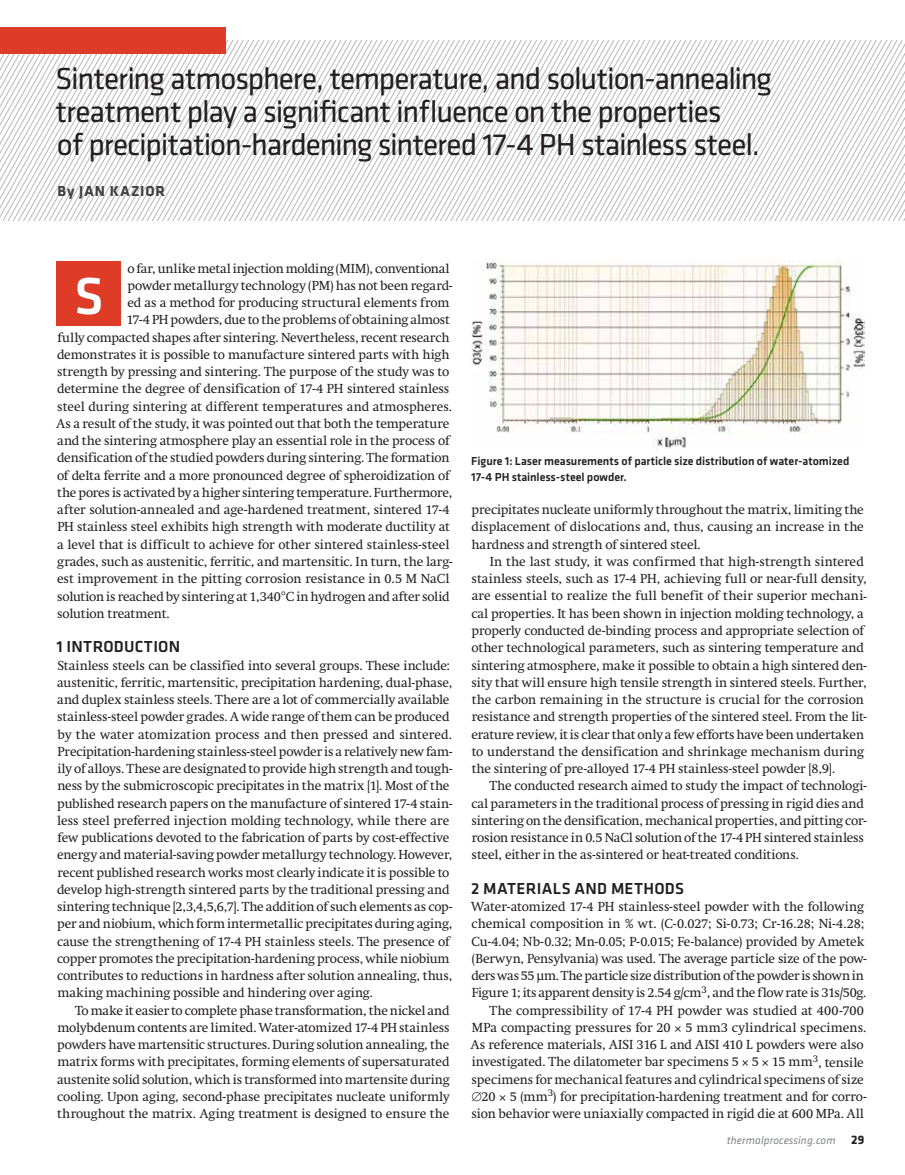
<style>
.page{position:relative;width:905px;height:1175px;background:#fff}
.page>*{position:absolute;margin:0;border:0;box-sizing:border-box;transform-origin:0 0}
.t1{font:500 54px "Klavika Basic";color:#fff}
.t2{font:31.5px/33px "Klavika Basic";letter-spacing:-.035em;color:#231f20}
.t3{font:500 16.5px "Klavika Basic";letter-spacing:.015em;color:#231f20}
.t4{font:700 15px "Klavika Basic";letter-spacing:.07em;color:#414042}
.t5{font:12.9px/17.2px "Swift";letter-spacing:-.005em;color:#231f20}
.t6{font:500 12px/15px "Klavika Basic";letter-spacing:-.005em;color:#231f20}
.t7{font:italic 11.25px "Klavika Basic";letter-spacing:.01em;color:#808285}
.s1{font-weight:700;font-style:normal;font-size:12.75px;color:#231f20}
</style>
<div class="page">
<svg style="left:1px;top:41px;width:903px;height:180px"></svg>
<div style="left:0;top:27px;width:225px;height:27px;background:#df3c28"></div>
<img style="left:0;top:58px;width:1px;height:160px">
<div style="left:57px;top:262px;width:64px;height:64px;background:#df3c28"></div>
<img style="left:471px;top:261px;width:393px;height:187px">
<h2 class="t2" style="left:55px;top:61px;width:718px">Sintering atmosphere, temperature, and solution-annealing treatment play a significant influence on the properties<br>of precipitation-hardening sintered 17-4 PH stainless steel.</h2>
<p class="t4" style="left:58px;top:180px;width:109px">By JAN KAZIOR</p>
<p class="t5" style="left:127px;top:259px;width:323px">o far, unlike metal injection molding (MIM), conventional</p>
<p class="t5" style="left:127px;top:277px;width:326px">powder metallurgy technology (PM) has not been regard-</p>
<p class="t5" style="left:127px;top:294px;width:324px">ed as a method for producing structural elements from</p>
<p class="t5" style="left:126px;top:311px;width:325px">17-4 PH powders, due to the problems of obtaining almost</p>
<p class="t5" style="left:57px;top:328px;width:394px">fully compacted shapes after sintering. Nevertheless, recent research</p>
<p class="t5" style="left:57px;top:346px;width:394px">demonstrates it is possible to manufacture sintered parts with high</p>
<p class="t5" style="left:57px;top:363px;width:393px">strength by pressing and sintering. The purpose of the study was to</p>
<p class="t5" style="left:57px;top:380px;width:394px">determine the degree of densification of 17-4 PH sintered stainless</p>
<p class="t5" style="left:57px;top:397px;width:396px">steel during sintering at different temperatures and atmospheres.</p>
<p class="t5" style="left:56px;top:415px;width:394px">As a result of the study, it was pointed out that both the temperature</p>
<p class="t5" style="left:57px;top:432px;width:394px">and the sintering atmosphere play an essential role in the process of</p>
<p class="t5" style="left:57px;top:449px;width:394px">densification of the studied powders during sintering. The formation</p>
<p class="t5" style="left:57px;top:466px;width:394px">of delta ferrite and a more pronounced degree of spheroidization of</p>
<p class="t5" style="left:57px;top:484px;width:396px">the pores is activated by a higher sintering temperature. Furthermore,</p>
<p class="t5" style="left:57px;top:501px;width:394px">after solution-annealed and age-hardened treatment, sintered 17-4</p>
<p class="t5" style="left:57px;top:518px;width:394px">PH stainless steel exhibits high strength with moderate ductility at</p>
<p class="t5" style="left:57px;top:535px;width:393px">a level that is difficult to achieve for other sintered stainless-steel</p>
<p class="t5" style="left:57px;top:553px;width:397px">grades, such as austenitic, ferritic, and martensitic. In turn, the larg-</p>
<p class="t5" style="left:57px;top:570px;width:394px">est improvement in the pitting corrosion resistance in 0.5 M NaCl</p>
<p class="t5" style="left:57px;top:587px;width:394px">solution is reached by sintering at 1,340°C in hydrogen and after solid</p>
<p class="t5" style="left:57px;top:604px;width:114px">solution treatment.</p>
<p class="t3" style="left:56px;top:635px;width:125px">1 INTRODUCTION</p>
<p class="t5" style="left:57px;top:656px;width:397px">Stainless steels can be classified into several groups. These include: austenitic, ferritic, martensitic, precipitation hardening, dual-phase, and duplex stainless steels. There are a lot of commercially available stainless-steel powder grades. A wide range of them can be produced by the water atomization process and then pressed and sintered.<br>Precipitation-hardening stainless-steel powder is a relatively new fam&shy;ily of alloys. These are designated to provide high strength and tough&shy;ness by the submicroscopic precipitates in the matrix [1]. Most of the published research papers on the manufacture of sintered 17-4 stain&shy;less steel preferred injection molding technology, while there are few publications devoted to the fabrication of parts by cost-effective energy and material-saving powder metallurgy technology. However, recent published research works most clearly indicate it is possible to develop high-strength sintered parts by the traditional pressing and sintering technique [2,3,4,5,6,7]. The addition of such elements as cop&shy;per and niobium, which form intermetallic precipitates during aging, cause the strengthening of 17-4 PH stainless steels. The presence of copper promotes the precipitation-hardening process, while niobium contributes to reductions in hardness after solution annealing, thus, making machining possible and hindering over aging.</p>
<p class="t5" style="left:57px;top:1001px;width:394px;text-align:justify;text-indent:18px">To make it easier to complete phase transformation, the nickel and molybdenum contents are limited. Water-atomized 17-4 PH stainless powders have martensitic structures. During solution annealing, the matrix forms with precipitates, forming elements of supersaturated austenite solid solution, which is transformed into martensite during cooling. Upon aging, second-phase precipitates nucleate uniformly throughout the matrix. Aging treatment is designed to ensure the</p>
<h1 class="t1" style="left:74px;top:259px;width:31px">S</h1>
<p class="t6" style="left:471px;top:454px;width:380px">Figure 1: Laser measurements of particle size distribution of water-atomized<br>17-4 PH stainless-steel powder.</p>
<p class="t5" style="left:471px;top:501px;width:394px;text-align:justify">precipitates nucleate uniformly throughout the matrix, limiting the displacement of dislocations and, thus, causing an increase in the hardness and strength of sintered steel.</p>
<p class="t5" style="left:471px;top:553px;width:397px;text-indent:18px">In the last study, it was confirmed that high-strength sintered stainless steels, such as 17-4 PH, achieving full or near-full density, are essential to realize the full benefit of their superior mechani&shy;cal properties. It has been shown in injection molding technology, a properly conducted de-binding process and appropriate selection of other technological parameters, such as sintering temperature and sintering atmosphere, make it possible to obtain a high sintered den&shy;sity that will ensure high tensile strength in sintered steels. Further, the carbon remaining in the structure is crucial for the corrosion resistance and strength properties of the sintered steel. From the lit&shy;erature review, it is clear that only a few efforts have been undertaken to understand the densification and shrinkage mechanism during the sintering of pre-alloyed 17-4 PH stainless-steel powder [8,9].</p>
<p class="t5" style="left:471px;top:777px;width:397px;text-indent:18px">The conducted research aimed to study the impact of technologi&shy;cal parameters in the traditional process of pressing in rigid dies and sintering on the densification, mechanical properties, and pitting cor&shy;rosion resistance in 0.5 NaCl solution of the 17-4 PH sintered stainless steel, either in the as-sintered or heat-treated conditions.</p>
<p class="t3" style="left:471px;top:877px;width:214px">2 MATERIALS AND METHODS</p>
<p class="t5" style="left:471px;top:898px;width:397px;text-align:right">Water-atomized 17-4 PH stainless-steel powder with the following chemical composition in % wt. (C-0.027; Si-0.73; Cr-16.28; Ni-4.28; Cu-4.04; Nb-0.32; Mn-0.05; P-0.015; Fe-balance) provided by Ametek (Berwyn, Pensylvania) was used. The average particle size of the pow&shy;ders was 55 µm. The particle size distribution of the powder is shown in Figure 1; its apparent density is 2.54 g/cm<sup>3</sup>, and the flow rate is 31s/50g.<br>The compressibility of 17-4 PH powder was studied at 400-700<br>MPa compacting pressures for 20 5 mm3 cylindrical specimens.<br>As reference materials, AISI 316 L and AISI 410 L powders were also investigated. The dilatometer bar specimens 5 5 15 mm<sup>3</sup>, tensile specimens for mechanical features and cylindrical specimens of size ∅20 5 (mm<sup>3</sup>) for precipitation-hardening treatment and for corro&shy;sion behavior were uniaxially compacted in rigid die at 600 MPa. All</p>
<p class="t7" style="left:726px;top:1133px;width:139px">thermalprocessing.com <span class="s1">29</span></p>
</div>
